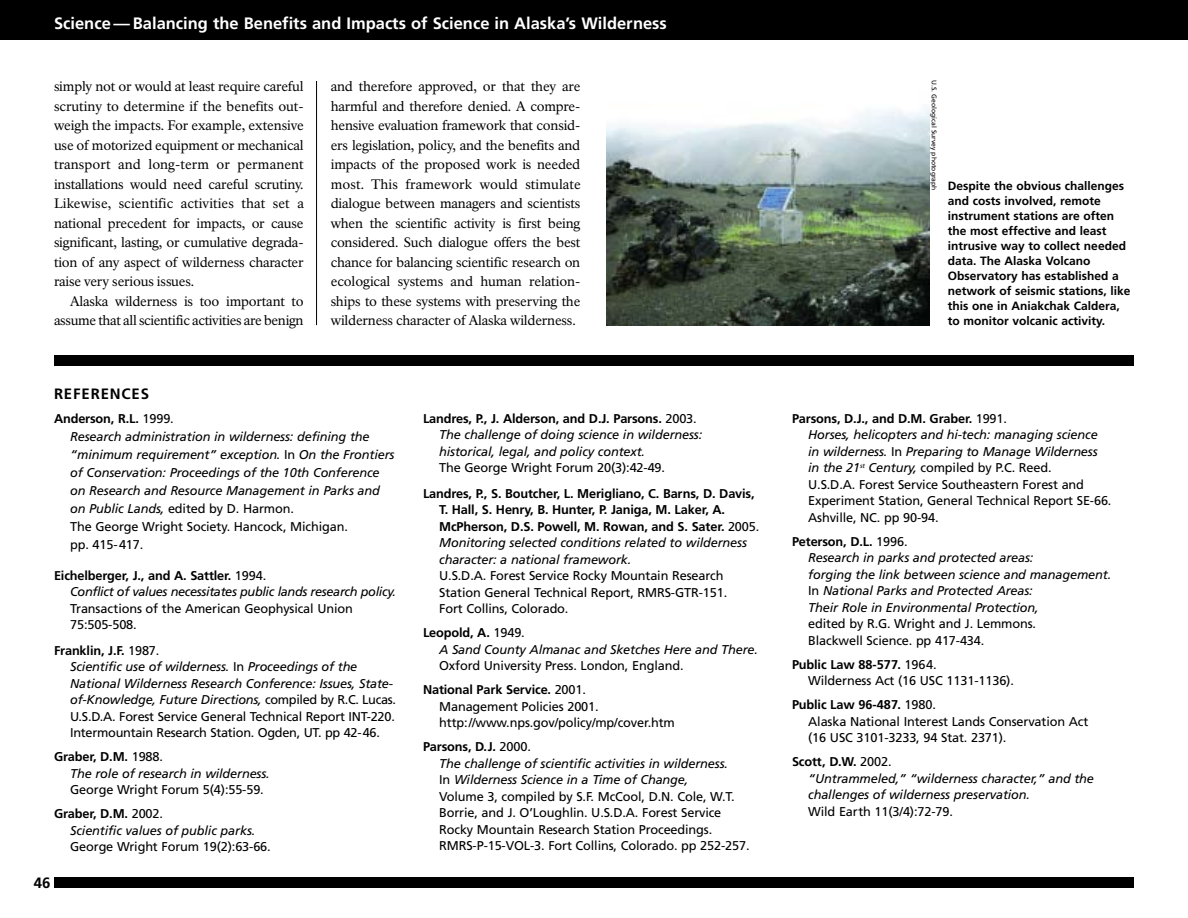
<style>
.page{position:relative;width:1188px;height:918px;background:#fff}
.page>*{position:absolute;margin:0;border:0;box-sizing:border-box;transform-origin:0 0}
.t1{font:700 16.5px "Frutiger";color:#fff}
.t2{font:700 15px "Frutiger";letter-spacing:.055em;color:#000}
.t3{font:13.5px/19.5px "NPS Rawlinson T";letter-spacing:-.015em;color:#000;text-align:justify}
.t4{font:12.75px/16.5px "Frutiger";letter-spacing:-.01em;color:#000}
.t5{font:italic 12.75px/16.5px "Frutiger";letter-spacing:-.01em;color:#000}
.t6{font:700 12.75px/16.5px "Frutiger";letter-spacing:-.01em;color:#000}
.t7{font:italic 12.75px/16.5px "Frutiger";letter-spacing:-.03em;color:#000}
.t8{font:700 12px/15px "Frutiger";color:#000}
.t9{font:6.75px "Frutiger";color:#000}
.s1{font-weight:700;font-style:normal}
.s2{font-style:normal}
.s3{font-weight:700}
.s4{font-style:italic}
.s5{font-weight:400}
.s6{font-weight:400;font-style:italic}
</style>
<div class="page">
<div style="left:0;top:0;width:1188px;height:40px;background:#000"></div>
<div style="left:54px;top:878px;width:1080px;height:10px;background:#000"></div>
<div style="left:54px;top:355px;width:1080px;height:11px;background:#000"></div>
<hr style="left:316px;top:81px;width:1px;height:244px;background:#000">
<img style="left:606px;top:108px;width:324px;height:217px">
<p class="t1" style="left:54px;top:16px;width:614px">Science — Balancing the Benefits and Impacts of Science in Alaska’s Wilderness</p>
<p class="t3" style="left:54px;top:78px;width:251px">simply not or would at least require careful scrutiny to determine if the benefits out&shy;weigh the impacts. For example, extensive use of motorized equipment or mechanical transport and long-term or permanent installations would need careful scrutiny.<br>Likewise, scientific activities that set a national precedent for impacts, or cause significant, lasting, or cumulative degrada&shy;tion of any aspect of wilderness character raise very serious issues.</p>
<p class="t3" style="left:54px;top:293px;width:251px;text-align:right">Alaska wilderness is too important to assume that all scientific activities are benign</p>
<p class="t3" style="left:331px;top:78px;width:251px">and therefore approved, or that they are harmful and therefore denied. A compre&shy;hensive evaluation framework that consid&shy;ers legislation, policy, and the benefits and impacts of the proposed work is needed most. This framework would stimulate dialogue between managers and scientists when the scientific activity is first being considered. Such dialogue offers the best chance for balancing scientific research on ecological systems and human relation&shy;ships to these systems with preserving the wilderness character of Alaska wilderness.</p>
<p class="t2" style="left:54px;top:388px;width:97px">REFERENCES</p>
<p class="t5" style="left:70px;top:410px;width:326px;line-height:18px;text-indent:-16px"><span class="s1">Anderson, R.L.</span> <span class="s2">1999.<br></span>Research administration in wilderness: defining the “minimum requirement” exception. <span class="s2">In</span> On the Frontiers of Conservation: Proceedings of the 10th Conference on Research and Resource Management in Parks and on Public Lands, <span class="s2">edited by D. Harmon.<br>The George Wright Society. Hancock, Michigan.<br>pp. 415-417.</span></p>
<p class="t7" style="left:70px;top:568px;width:327px;text-indent:-16px"><span class="s1">Eichelberger, J., and A. Sattler.</span> <span class="s2">1994.<br></span>Conflict of values necessitates public lands research policy.</p>
<p class="t4" style="left:70px;top:601px;width:284px">Transactions of the American Geophysical Union<br>75:505-508.</p>
<p class="t4" style="left:70px;top:643px;width:327px;text-indent:-16px"><span class="s3">Franklin, J.F.</span> 1987.<br><span class="s4">Scientific use of wilderness.</span> In <span class="s4">Proceedings of the National Wilderness Research Conference: Issues, State&shy;of-Knowledge, Future Directions,</span> compiled by R.C. Lucas.<br>U.S.D.A. Forest Service General Technical Report INT-220.<br>Intermountain Research Station. Ogden, UT. pp 42-46.</p>
<p class="t5" style="left:70px;top:750px;width:201px;text-indent:-16px"><span class="s1">Graber, D.M.</span> <span class="s2">1988.<br></span>The role of research in wilderness.</p>
<p class="t4" style="left:54px;top:779px;width:211px;line-height:24px;text-indent:16px">George Wright Forum 5(4):55-59.<br><span class="s3">Graber, D.M.</span> 2002.</p>
<p class="t5" style="left:70px;top:823px;width:187px">Scientific values of public parks.</p>
<p class="t4" style="left:70px;top:840px;width:202px">George Wright Forum 19(2):63-66.</p>
<p class="t2" style="left:34px;top:877px;width:18px">46</p>
<p class="t5" style="left:439px;top:411px;width:265px;text-indent:-16px"><span class="s1">Landres, P., J. Alderson, and D.J. Parsons.</span> <span class="s2">2003.<br></span>The challenge of doing science in wilderness: historical, legal, and policy context.</p>
<p class="t4" style="left:439px;top:461px;width:227px">The George Wright Forum 20(3):42-49.</p>
<p class="t6" style="left:439px;top:486px;width:322px;text-indent:-16px">Landres, P., S. Boutcher, L. Merigliano, C. Barns, D. Davis, T. Hall, S. Henry, B. Hunter, P. Janiga, M. Laker, A.<br>McPherson, D.S. Powell, M. Rowan, and S. Sater. <span class="s5">2005.<br></span><span class="s6">Monitoring selected conditions related to wilderness character: a national framework.</span></p>
<p class="t4" style="left:439px;top:569px;width:290px">U.S.D.A. Forest Service Rocky Mountain Research<br>Station General Technical Report, RMRS-GTR-151.<br>Fort Collins, Colorado.</p>
<p class="t5" style="left:439px;top:626px;width:320px;text-indent:-16px"><span class="s1">Leopold, A.</span> <span class="s2">1949.<br></span>A Sand County Almanac and Sketches Here and There.</p>
<p class="t4" style="left:423px;top:655px;width:262px;line-height:24px;text-indent:16px">Oxford University Press. London, England.<br><span class="s3">National Park Service.</span> 2001.</p>
<p class="t4" style="left:439px;top:699px;width:237px">Management Policies 2001. http://www.nps.gov/policy/mp/cover.htm</p>
<p class="t4" style="left:439px;top:740px;width:312px;text-indent:-16px"><span class="s3">Parsons, D.J.</span> 2000.<br><span class="s4">The challenge of scientific activities in wilderness.<br></span>In <span class="s4">Wilderness Science in a Time of Change,<br></span>Volume 3, compiled by S.F. McCool, D.N. Cole, W.T.<br>Borrie, and J. O’Loughlin. U.S.D.A. Forest Service Rocky Mountain Research Station Proceedings.<br>RMRS-P-15-VOL-3. Fort Collins, Colorado. pp 252-257.</p>
<p class="t9" style="left:937px;top:80px;width:112px;rotate:90deg">U.S. Geological Survey photograph</p>
<p class="t8" style="left:948px;top:179px;width:184px">Despite the obvious challenges and costs involved, remote instrument stations are often the most effective and least intrusive way to collect needed data. The Alaska Volcano<br>Observatory has established a network of seismic stations, like this one in Aniakchak Caldera, to monitor volcanic activity.</p>
<p class="t4" style="left:808px;top:411px;width:305px;text-indent:-16px"><span class="s3">Parsons, D.J., and D.M. Graber.</span> 1991.<br><span class="s4">Horses, helicopters and hi-tech: managing science in wilderness.</span> In <span class="s4">Preparing to Manage Wilderness in the 21</span><sup>st</sup> <span class="s4">Century,</span> compiled by P.C. Reed.<br>U.S.D.A. Forest Service Southeastern Forest and Experiment Station, General Technical Report SE-66.<br>Ashville, NC. pp 90-94.</p>
<p class="t5" style="left:808px;top:534px;width:305px;text-indent:-16px"><span class="s1">Peterson, D.L.</span> <span class="s2">1996.<br></span>Research in parks and protected areas:<br>forging the link between science and management.<br><span class="s2">In</span> National Parks and Protected Areas:<br>Their Role in Environmental Protection,</p>
<p class="t4" style="left:808px;top:617px;width:229px">edited by R.G. Wright and J. Lemmons.<br>Blackwell Science. pp 417-434.</p>
<p class="t4" style="left:808px;top:657px;width:207px;text-indent:-16px"><span class="s3">Public Law 88-577.</span> 1964.<br>Wilderness Act (16 USC 1131-1136).</p>
<p class="t4" style="left:808px;top:698px;width:282px;text-indent:-16px"><span class="s3">Public Law 96-487.</span> 1980.<br>Alaska National Interest Lands Conservation Act (16 USC 3101-3233, 94 Stat. 2371).</p>
<p class="t5" style="left:808px;top:755px;width:287px;text-indent:-16px"><span class="s1">Scott, D.W.</span> <span class="s2">2002.<br></span>“Untrammeled,” “wilderness character,” and the challenges of wilderness preservation.</p>
<p class="t4" style="left:808px;top:804px;width:146px">Wild Earth 11(3/4):72-79.</p>
</div>
